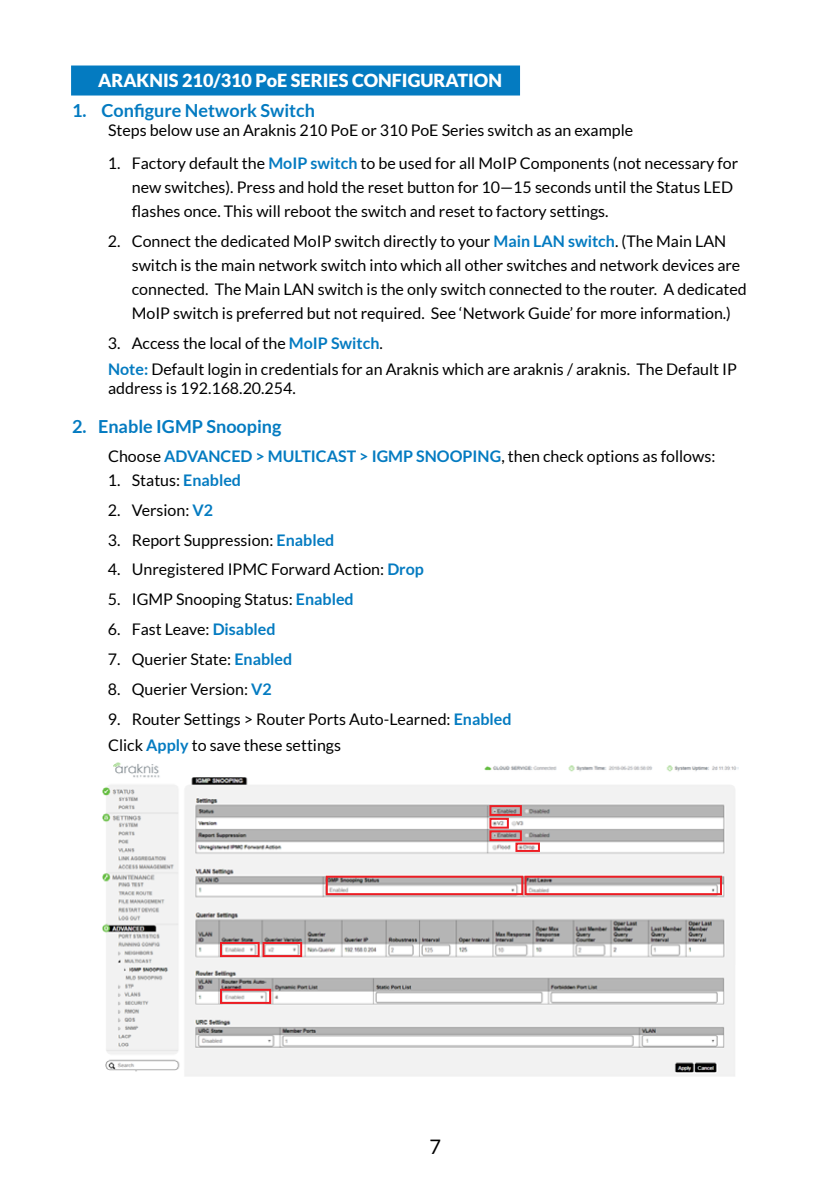
<style>
.page{position:relative;width:840px;height:1191px;background:#fff}
.page>*{position:absolute;margin:0;border:0;box-sizing:border-box;transform-origin:0 0}
.t1{font:20px "Lato";color:#000}
.t2{font:700 18px "Lato";color:#047bc1}
.t3{font:900 18px "Lato";color:#fff}
.t4{font:16px/24px "Lato";color:#000}
.s1{font-weight:700;color:#047bc1}
</style>
<div class="page">
<div style="left:71px;top:65px;width:448px;height:30px;background:#047bc1"></div>
<img style="left:102px;top:762px;width:635px;height:314px">
<div style="left:489px;top:805px;width:32px;height:11px;border:2px solid #ed1d24"></div>
<div style="left:489px;top:830px;width:32px;height:11px;border:2px solid #ed1d24"></div>
<div style="left:515px;top:842px;width:24px;height:10px;border:2px solid #ed1d24"></div>
<div style="left:489px;top:818px;width:19px;height:10px;border:2px solid #ed1d24"></div>
<div style="left:325px;top:875px;width:198px;height:20px;border:2px solid #ed1d24"></div>
<div style="left:524px;top:875px;width:197px;height:20px;border:2px solid #ed1d24"></div>
<div style="left:220px;top:942px;width:39px;height:15px;border:2px solid #ed1d24"></div>
<div style="left:220px;top:988px;width:51px;height:16px;border:2px solid #ed1d24"></div>
<div style="left:262px;top:942px;width:40px;height:15px;border:2px solid #ed1d24"></div>
<p class="t3" style="left:98px;top:69px;width:405px">ARAKNIS 210/310 PoE SERIES CONFIGURATION</p>
<p class="t2" style="left:72px;top:100px;width:244px">1. Configure Network Switch</p>
<p class="t4" style="left:108px;top:118px;width:526px">Steps below use an Araknis 210 PoE or 310 PoE Series switch as an example</p>
<p class="t4" style="left:132px;top:151px;width:607px;text-indent:-24px">1. Factory default the <span class="s1">MoIP switch</span> to be used for all MoIP Components (not necessary for new switches). Press and hold the reset button for 10—15 seconds until the Status LED flashes once. This will reboot the switch and reset to factory settings.</p>
<p class="t4" style="left:132px;top:229px;width:616px;text-indent:-24px">2. Connect the dedicated MoIP switch directly to your <span class="s1">Main LAN switch</span>. (The Main LAN switch is the main network switch into which all other switches and network devices are connected. The Main LAN switch is the only switch connected to the router. A dedicated MoIP switch is preferred but not required. See ‘Network Guide’ for more information.)</p>
<p class="t4" style="left:108px;top:331px;width:630px;line-height:25.2px">3. Access the local of the <span class="s1">MoIP Switch</span>.<br><span class="s1">Note:</span> Default login in credentials for an Araknis which are araknis / araknis. The Default IP</p>
<p class="t4" style="left:108px;top:376px;width:189px">address is 192.168.20.254.</p>
<p class="t2" style="left:72px;top:416px;width:211px">2. Enable IGMP Snooping</p>
<p class="t4" style="left:108px;top:443px;width:608px">Choose <span class="s1">ADVANCED &gt; MULTICAST &gt; IGMP SNOOPING</span>, then check options as follows:</p>
<p class="t4" style="left:108px;top:467px;width:135px">1. Status: <span class="s1">Enabled</span></p>
<p class="t4" style="left:108px;top:497px;width:107px">2. Version: <span class="s1">V2</span></p>
<p class="t4" style="left:108px;top:527px;width:228px">3. Report Suppression: <span class="s1">Enabled</span></p>
<p class="t4" style="left:108px;top:557px;width:317px">4. Unregistered IPMC Forward Action: <span class="s1">Drop</span></p>
<p class="t4" style="left:108px;top:587px;width:247px">5. IGMP Snooping Status: <span class="s1">Enabled</span></p>
<p class="t4" style="left:108px;top:617px;width:169px">6. Fast Leave: <span class="s1">Disabled</span></p>
<p class="t4" style="left:108px;top:647px;width:186px">7. Querier State: <span class="s1">Enabled</span></p>
<p class="t4" style="left:108px;top:677px;width:165px">8. Querier Version: <span class="s1">V2</span></p>
<p class="t4" style="left:108px;top:707px;width:405px;line-height:25.2px">9. Router Settings &gt; Router Ports Auto-Learned: <span class="s1">Enabled<br></span>Click <span class="s1">Apply</span> to save these settings</p>
<p class="t1" style="left:429px;top:1135px;width:13px">7</p>
</div>
